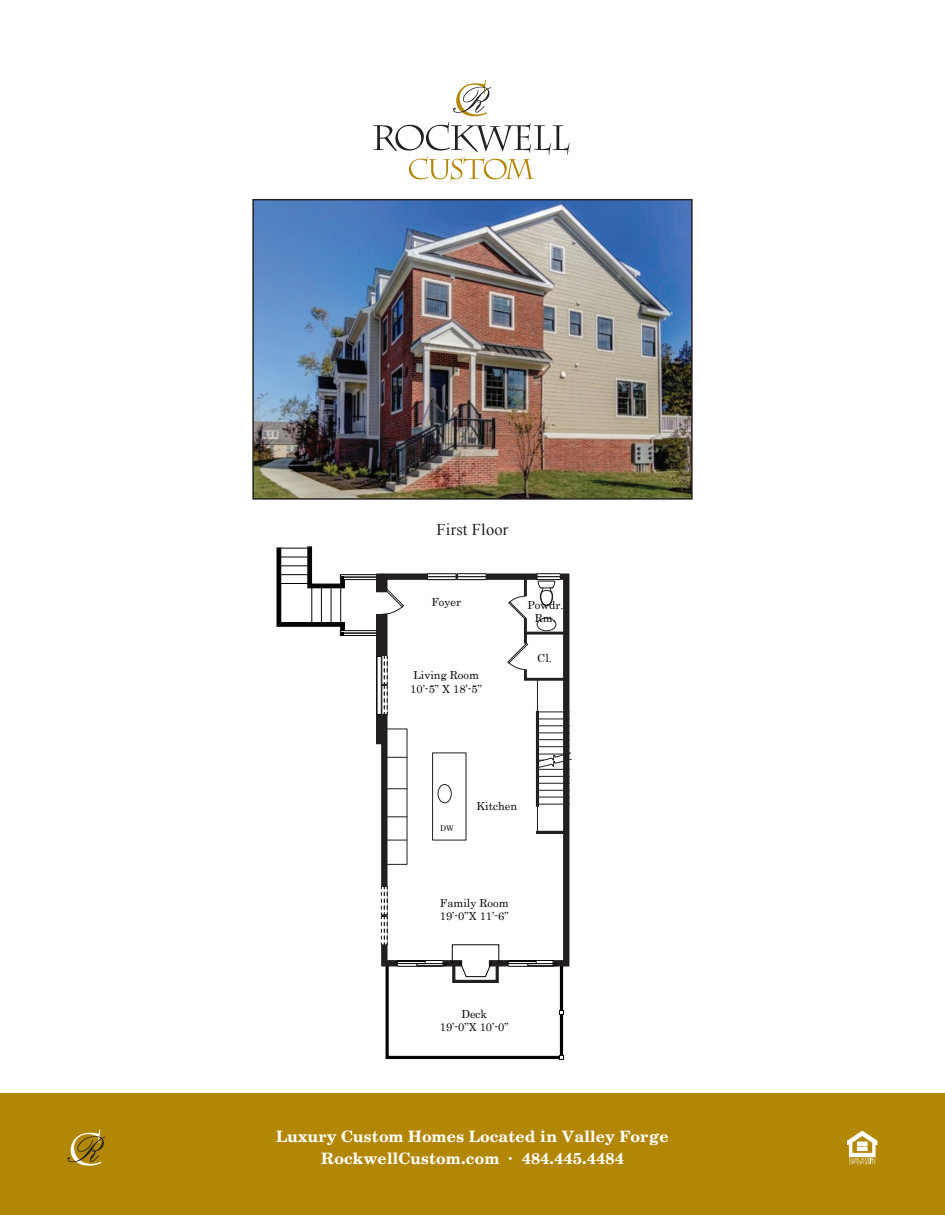
<style>
.page{position:relative;width:945px;height:1215px;background:#fff}
.page>*{position:absolute;margin:0;border:0;box-sizing:border-box;transform-origin:0 0}
.t1{font:16.5px "Times New Roman";letter-spacing:.01em;color:#231f20}
.t2{font:15.75px/22px "Century Bold SWFTE";letter-spacing:.01em;color:#fff;text-align:center}
.t3{font:11.1px/13.4px "Century";color:#040503;text-align:center}
.t4{font:7.8px "Century";color:#040503}
</style>
<div class="page">
<svg style="left:373px;top:80px;width:197px;height:102px"></svg>
<img style="left:254px;top:201px;width:437px;height:297px">
<div style="left:252px;top:199px;width:441px;height:301px;border:1px solid #231f20"></div>
<div style="left:0;top:1094px;width:945px;height:121px;background:#b28705"></div>
<svg style="left:847px;top:1131px;width:31px;height:33px"></svg>
<svg style="left:68px;top:1129px;width:38px;height:37px"></svg>
<div style="left:340px;top:574px;width:37px;height:6px;border:1px solid #040503"></div>
<div style="left:386px;top:964px;width:177px;height:95px;border:3px solid #040503"></div>
<svg style="left:378px;top:573px;width:192px;height:397px"></svg>
<hr style="left:537px;top:712px;width:33px;height:1px;background:#231f20">
<hr style="left:537px;top:719px;width:33px;height:1px;background:#231f20">
<hr style="left:537px;top:726px;width:33px;height:1px;background:#231f20">
<hr style="left:537px;top:733px;width:33px;height:1px;background:#231f20">
<hr style="left:537px;top:739px;width:33px;height:1px;background:#231f20">
<hr style="left:537px;top:746px;width:33px;height:1px;background:#231f20">
<hr style="left:537px;top:769px;width:33px;height:1px;background:#231f20">
<hr style="left:537px;top:776px;width:33px;height:1px;background:#231f20">
<hr style="left:537px;top:783px;width:33px;height:1px;background:#231f20">
<hr style="left:537px;top:790px;width:33px;height:1px;background:#231f20">
<hr style="left:537px;top:797px;width:33px;height:1px;background:#231f20">
<hr style="left:537px;top:804px;width:33px;height:1px;background:#231f20">
<hr style="left:536px;top:711px;width:3px;height:96px;background:#231f20">
<hr style="left:536px;top:831px;width:31px;height:3px;background:#231f20">
<svg style="left:507px;top:630px;width:62px;height:52px"></svg>
<div style="left:537px;top:618px;width:19px;height:13px;border:1px solid #231f20;border-radius:50%"></div>
<div style="left:438px;top:784px;width:14px;height:19px;border:1px solid #231f20;border-radius:50%"></div>
<div style="left:432px;top:753px;width:34px;height:87px;border:1px solid #231f20"></div>
<div style="left:427px;top:573px;width:29px;height:7px;background:#fff;border:1px solid #231f20"></div>
<div style="left:457px;top:573px;width:29px;height:7px;background:#fff;border:1px solid #231f20"></div>
<svg style="left:428px;top:576px;width:58px;height:4px"></svg>
<svg style="left:537px;top:574px;width:23px;height:2px"></svg>
<div style="left:442px;top:960px;width:20px;height:6px;background:#231f20"></div>
<div style="left:489px;top:960px;width:20px;height:6px;background:#231f20"></div>
<div style="left:452px;top:964px;width:47px;height:19px;border:3px solid #231f20"></div>
<div style="left:452px;top:945px;width:47px;height:18px;border:1px solid #040503"></div>
<svg style="left:459px;top:961px;width:33px;height:16px"></svg>
<svg style="left:559px;top:1055px;width:5px;height:5px"></svg>
<svg style="left:559px;top:1010px;width:5px;height:5px"></svg>
<div style="left:528px;top:963px;width:29px;height:3px;border:1px solid #040503"></div>
<div style="left:507px;top:961px;width:29px;height:3px;border:1px solid #040503"></div>
<hr style="left:508px;top:966px;width:46px;height:1px;background:#040503">
<hr style="left:508px;top:960px;width:46px;height:1px;background:#040503">
<div style="left:417px;top:963px;width:29px;height:3px;border:1px solid #040503"></div>
<div style="left:396px;top:961px;width:29px;height:3px;border:1px solid #040503"></div>
<hr style="left:398px;top:966px;width:45px;height:1px;background:#040503">
<hr style="left:398px;top:960px;width:45px;height:1px;background:#040503">
<svg style="left:378px;top:584px;width:29px;height:386px"></svg>
<svg style="left:539px;top:752px;width:33px;height:16px"></svg>
<div style="left:376px;top:574px;width:6px;height:18px;background:#231f20"></div>
<svg style="left:508px;top:596px;width:18px;height:24px"></svg>
<svg style="left:537px;top:576px;width:23px;height:30px"></svg>
<hr style="left:524px;top:578px;width:3px;height:18px;background:#231f20">
<hr style="left:524px;top:618px;width:3px;height:15px;background:#231f20">
<hr style="left:537px;top:679px;width:1px;height:32px;background:#231f20">
<svg style="left:537px;top:807px;width:1px;height:24px"></svg>
<hr style="left:344px;top:576px;width:32px;height:2px;background:#231f20">
<div style="left:340px;top:630px;width:37px;height:6px;border:1px solid #040503"></div>
<svg style="left:276px;top:546px;width:71px;height:91px"></svg>
<hr style="left:344px;top:632px;width:32px;height:2px;background:#231f20">
<div style="left:376px;top:614px;width:6px;height:130px;background:#231f20"></div>
<hr style="left:377px;top:656px;width:4px;height:58px;background:#fff">
<div style="left:377px;top:656px;width:5px;height:59px;border:1px solid #040503"></div>
<h1 class="t1" style="left:437px;top:518px;width:73px">First Floor</h1>
<p class="t3" style="left:431px;top:594px;width:31px">Foyer</p>
<p class="t3" style="left:410px;top:668px;width:73px;text-align:left">Living Room<br>10’-5” X 18’-5”</p>
<p class="t3" style="left:527px;top:597px;width:38px">Powdr.<br>Rm.</p>
<p class="t3" style="left:537px;top:650px;width:16px">Cl.</p>
<p class="t4" style="left:440px;top:822px;width:15px">DW</p>
<p class="t3" style="left:477px;top:799px;width:42px">Kitchen</p>
<p class="t3" style="left:440px;top:895px;width:70px;text-align:left">Family Room<br>19’-0”X 11’-6”</p>
<p class="t3" style="left:440px;top:1006px;width:70px">Deck<br>19’-0”X 10’-0”</p>
<h2 class="t2" style="left:276px;top:1125px;width:394px">Luxury Custom Homes Located in Valley Forge<br>RockwellCustom.com • 484.445.4484</h2>
</div>
